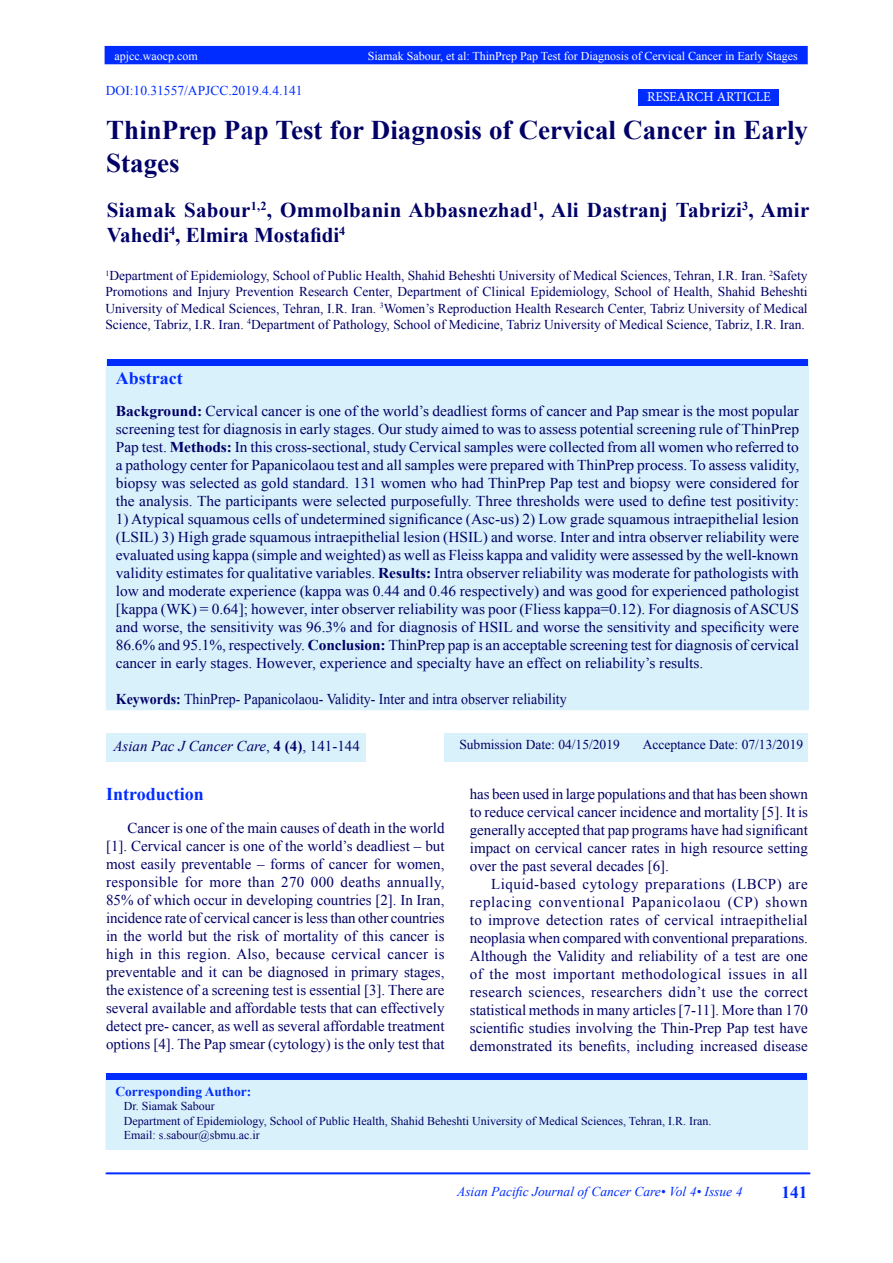
<style>
.page{position:relative;width:893px;height:1263px;background:#fff}
.page>*{position:absolute;margin:0;border:0;box-sizing:border-box;transform-origin:0 0}
.Body_Text_2{font:700 27px/32.4px "Times New Roman";color:#006}
.t1{font:700 21px/25.2px "Times New Roman";letter-spacing:.01em;color:#006}
.t2{font:700 18px "Times New Roman";color:#002cff}
.heading_6{font:700 17.55px "Times New Roman";color:#002cff}
.t3{font:700 17.25px "Times New Roman";color:#002cff}
.t4{font:15px/18px "Times New Roman";color:#006;text-align:justify}
.t5{font:15px "Times New Roman";color:#006;scale:.93 1}
.t6{font:italic 15px "Times New Roman";color:#006}
.t7{font:13.5px/16.2px "Times New Roman";color:#006;text-align:justify}
.t8{font:italic 13.5px "Times New Roman";color:#002cff}
.t9{font:13.5px "Times New Roman";color:#002cff}
.t10{font:700 13.5px "Times New Roman";color:#002cff}
.t11{font:13.5px "Minion Pro";color:#fff}
.t12{font:12px "Times New Roman";color:#006}
.t13{font:12px "Times New Roman";color:#fff}
.s1{font-weight:700}
.s2{font-style:normal}
.s3{font-weight:700;font-style:normal}
</style>
<div class="page">
<div style="left:105px;top:47px;width:702px;height:17px;background:#002cff"></div>
<div style="left:105px;top:46px;width:703px;height:18px;border:2px solid #002cff"></div>
<div style="left:106px;top:360px;width:702px;height:350px;background:#d9f1fb"></div>
<div style="left:107px;top:360px;width:701px;height:6px;background:#002cff"></div>
<div style="left:106px;top:1076px;width:701px;height:73px;background:#d9f1fb"></div>
<div style="left:105px;top:1075px;width:703px;height:75px;border:2px solid #d9f1fb"></div>
<hr style="left:106px;top:1173px;width:704px;height:1px;background:#002cff">
<div style="left:639px;top:89px;width:140px;height:17px;background:#002cff"></div>
<div style="left:106px;top:1073px;width:701px;height:7px;background:#002cff"></div>
<div style="left:106px;top:733px;width:260px;height:29px;background:#d9f1fb"></div>
<div style="left:444px;top:733px;width:363px;height:29px;background:#d9f1fb"></div>
<p class="t13" style="left:115px;top:47px;width:85px">apjcc.waocp.com</p>
<p class="t13" style="left:368px;top:47px;width:431px">Siamak Sabour, et al: ThinPrep Pap Test for Diagnosis of Cervical Cancer in Early Stages</p>
<p class="t9" style="left:106px;top:81px;width:198px">DOI:10.31557/APJCC.2019.4.4.141</p>
<p class="Body_Text_2" style="left:106px;top:113px;width:703px">ThinPrep Pap Test for Diagnosis of Cervical Cancer in Early<br>Stages</p>
<p class="t1" style="left:107px;top:197px;width:704px">Siamak Sabour<sup>1,2</sup>, Ommolbanin Abbasnezhad<sup>1</sup>, Ali Dastranj Tabrizi<sup>3</sup>, Amir<br>Vahedi<sup>4</sup>, Elmira Mostafidi<sup>4</sup></p>
<p class="t11" style="left:647px;top:88px;width:125px">RESEARCH ARTICLE</p>
<p class="t7" style="left:105px;top:267px;width:704px"><sup>1</sup>Department of Epidemiology, School of Public Health, Shahid Beheshti University of Medical Sciences, Tehran, I.R. Iran. <sup>2</sup>Safety Promotions and Injury Prevention Research Center, Department of Clinical Epidemiology, School of Health, Shahid Beheshti University of Medical Sciences, Tehran, I.R. Iran. <sup>3</sup>Women’s Reproduction Health Research Center, Tabriz University of Medical Science, Tabriz, I.R. Iran. <sup>4</sup>Department of Pathology, School of Medicine, Tabriz University of Medical Science, Tabriz, I.R. Iran.</p>
<p class="heading_6" style="left:116px;top:365px;width:68px">Abstract</p>
<p class="t4" style="left:116px;top:401px;width:685px"><span class="s1">Background:</span> Cervical cancer is one of the world’s deadliest forms of cancer and Pap smear is the most popular screening test for diagnosis in early stages. Our study aimed to was to assess potential screening rule of ThinPrep Pap test. <span class="s1">Methods:</span> In this cross-sectional, study Cervical samples were collected from all women who referred to a pathology center for Papanicolaou test and all samples were prepared with ThinPrep process. To assess validity, biopsy was selected as gold standard. 131 women who had ThinPrep Pap test and biopsy were considered for the analysis. The participants were selected purposefully. Three thresholds were used to define test positivity:</p>
<p class="t4" style="left:116px;top:509px;width:685px">1) Atypical squamous cells of undetermined significance (Asc-us) 2) Low grade squamous intraepithelial lesion (LSIL) 3) High grade squamous intraepithelial lesion (HSIL) and worse. Inter and intra observer reliability were evaluated using kappa (simple and weighted) as well as Fleiss kappa and validity were assessed by the well-known validity estimates for qualitative variables. <span class="s1">Results:</span> Intra observer reliability was moderate for pathologists with low and moderate experience (kappa was 0.44 and 0.46 respectively) and was good for experienced pathologist [kappa (WK) = 0.64]; however, inter observer reliability was poor (Fliess kappa=0.12). For diagnosis of ASCUS and worse, the sensitivity was 96.3% and for diagnosis of HSIL and worse the sensitivity and specificity were 86.6% and 95.1%, respectively. <span class="s1">Conclusion:</span> ThinPrep pap is an acceptable screening test for diagnosis of cervical cancer in early stages. However, experience and specialty have an effect on reliability’s results.</p>
<p class="t5" style="left:116px;top:688px;width:486px"><span class="s1">Keywords:</span> ThinPrep- Papanicolaou- Validity- Inter and intra observer reliability</p>
<p class="t6" style="left:113px;top:735px;width:248px">Asian Pac J Cancer Care<span class="s2">,</span> <span class="s3">4 (4)</span><span class="s2">, 141-144</span></p>
<p class="t7" style="left:459px;top:736px;width:162px">Submission Date: 04/15/2019</p>
<p class="t7" style="left:643px;top:736px;width:162px">Acceptance Date: 07/13/2019</p>
<p class="t2" style="left:106px;top:781px;width:99px">Introduction</p>
<p class="t4" style="left:106px;top:818px;width:340px;text-indent:21px">Cancer is one of the main causes of death in the world [1]. Cervical cancer is one of the world’s deadliest – but most easily preventable – forms of cancer for women, responsible for more than 270 000 deaths annually, 85% of which occur in developing countries [2]. In Iran, incidence rate of cervical cancer is less than other countries in the world but the risk of mortality of this cancer is high in this region. Also, because cervical cancer is preventable and it can be diagnosed in primary stages, the existence of a screening test is essential [3]. There are several available and affordable tests that can effectively detect pre- cancer, as well as several affordable treatment options [4]. The Pap smear (cytology) is the only test that</p>
<p class="t4" style="left:470px;top:784px;width:340px">has been used in large populations and that has been shown to reduce cervical cancer incidence and mortality [5]. It is generally accepted that pap programs have had significant impact on cervical cancer rates in high resource setting over the past several decades [6].</p>
<p class="t4" style="left:470px;top:874px;width:340px;text-indent:21px">Liquid-based cytology preparations (LBCP) are replacing conventional Papanicolaou (CP) shown to improve detection rates of cervical intraepithelial neoplasia when compared with conventional preparations.<br>Although the Validity and reliability of a test are one of the most important methodological issues in all research sciences, researchers didn’t use the correct statistical methods in many articles [7-11]. More than 170 scientific studies involving the Thin-Prep Pap test have demonstrated its benefits, including increased disease</p>
<p class="t10" style="left:115px;top:1081px;width:137px">Corresponding Author:</p>
<p class="t12" style="left:124px;top:1097px;width:92px">Dr. Siamak Sabour</p>
<p class="t12" style="left:124px;top:1112px;width:589px">Department of Epidemiology, School of Public Health, Shahid Beheshti University of Medical Sciences, Tehran, I.R. Iran.</p>
<p class="t12" style="left:124px;top:1126px;width:137px">Email: s.sabour@sbmu.ac.ir</p>
<p class="t8" style="left:457px;top:1182px;width:287px">Asian Pacific Journal of Cancer Care• Vol 4• Issue 4</p>
<p class="t3" style="left:782px;top:1180px;width:27px">141</p>
</div>
